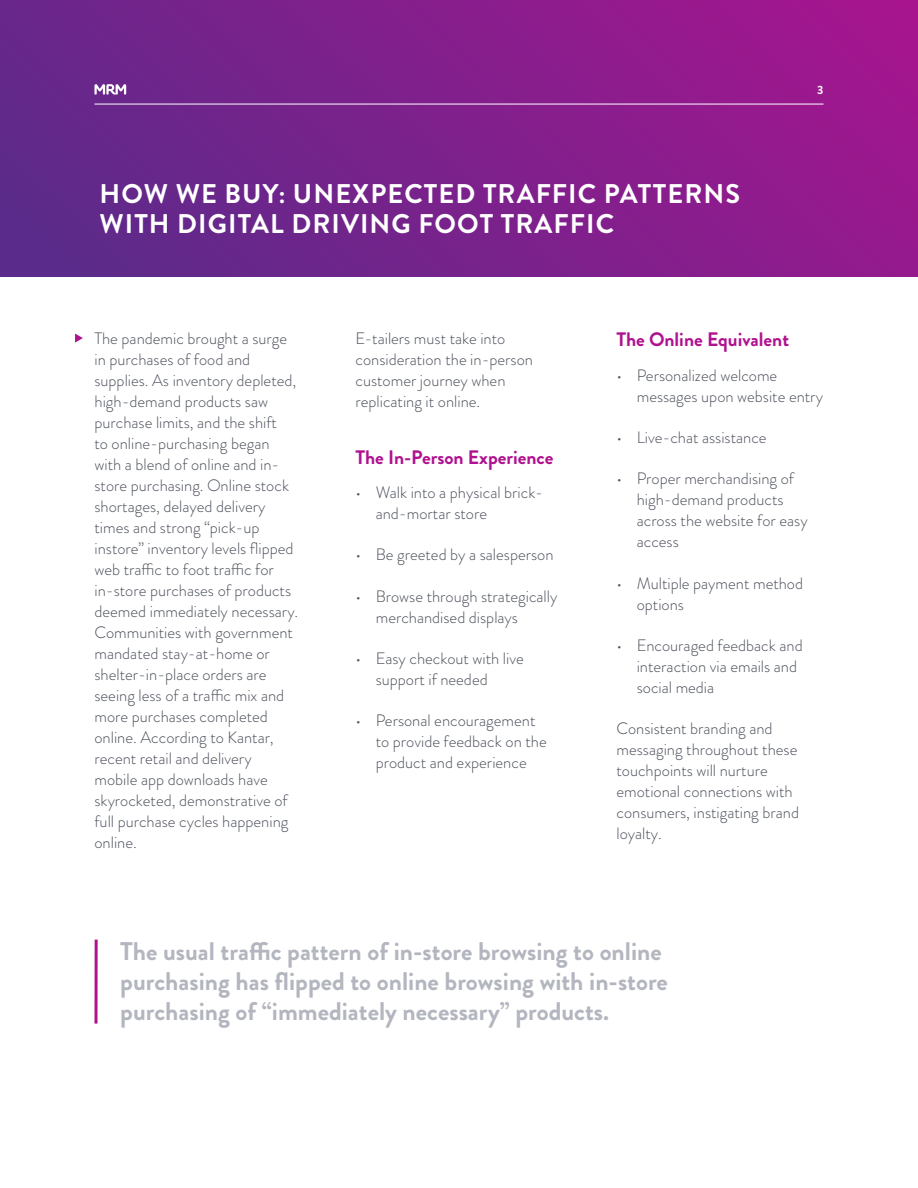
<style>
.page{position:relative;width:918px;height:1188px;background:#fff}
.page>*{position:absolute;margin:0;border:0;box-sizing:border-box;transform-origin:0 0}
.body_copy{font:700 27px/30px "Brandon Grotesque";letter-spacing:.04em;color:#fff}
.subhead{font:700 25.5px/30px "Brandon Grotesque";color:#b3b5bf}
.subhead-small{font:700 19.5px "Brandon Grotesque";color:#b0128f}
.intro_copy{font:300 16.5px/21px "Brandon Grotesque";color:#4a4f59}
.t1{font:700 12px "Brandon Grotesque";color:#fff}
</style>
<div class="page">
<div style="left:0;top:0;width:918px;height:276px;background:linear-gradient(to right,#5f2a8a,#9f178e)"></div>
<svg style="left:75px;top:334px;width:8px;height:9px"></svg>
<svg style="left:94px;top:940px;width:4px;height:84px"></svg>
<svg style="left:95px;top:84px;width:31px;height:11px"></svg>
<hr style="left:94px;top:104px;width:730px;height:1px;background:#fff">
<p class="body_copy" style="left:100px;top:179px;width:642px">HOW WE BUY: UNEXPECTED TRAFFIC PATTERNS<br>WITH DIGITAL DRIVING FOOT TRAFFIC</p>
<p class="t1" style="left:817px;top:81px;width:8px">3</p>
<p class="intro_copy" style="left:94px;top:328px;width:205px">The pandemic brought a surge in purchases of food and supplies. As inventory depleted, high-demand products saw purchase limits, and the shift<br>to online-purchasing began with a blend of online and in&shy;store purchasing. Online stock shortages, delayed delivery times and strong “pick-up instore” inventory levels flipped web traffic to foot traffic for in-store purchases of products deemed immediately necessary.<br>Communities with government mandated stay-at-home or shelter-in-place orders are seeing less of a traffic mix and more purchases completed online. According to Kantar, recent retail and delivery mobile app downloads have skyrocketed, demonstrative of full purchase cycles happening online.</p>
<p class="intro_copy" style="left:356px;top:328px;width:179px">E-tailers must take into consideration the in-person customer journey when replicating it online.</p>
<p class="subhead-small" style="left:356px;top:443px;width:200px">The In-Person Experience</p>
<p class="intro_copy" style="left:376px;top:482px;width:169px;text-indent:-20px">• Walk into a physical brick&shy;and-mortar store</p>
<p class="intro_copy" style="left:356px;top:544px;width:200px">• Be greeted by a salesperson</p>
<p class="intro_copy" style="left:376px;top:585px;width:183px;text-indent:-20px">• Browse through strategically merchandised displays</p>
<p class="intro_copy" style="left:376px;top:648px;width:150px;text-indent:-20px">• Easy checkout with live support if needed</p>
<p class="intro_copy" style="left:376px;top:710px;width:172px;text-indent:-20px">• Personal encouragement to provide feedback on the product and experience</p>
<p class="subhead-small" style="left:616px;top:326px;width:174px">The Online Equivalent</p>
<p class="intro_copy" style="left:637px;top:365px;width:188px;text-indent:-20px">• Personalized welcome messages upon website entry</p>
<p class="intro_copy" style="left:616px;top:427px;width:152px">• Live-chat assistance</p>
<p class="intro_copy" style="left:637px;top:468px;width:172px;text-indent:-20px">• Proper merchandising of high-demand products across the website for easy access</p>
<p class="intro_copy" style="left:637px;top:572px;width:168px;text-indent:-20px">• Multiple payment method options</p>
<p class="intro_copy" style="left:637px;top:635px;width:167px;text-indent:-20px">• Encouraged feedback and interaction via emails and social media</p>
<p class="intro_copy" style="left:616px;top:718px;width:184px">Consistent branding and messaging throughout these touchpoints will nurture emotional connections with consumers, instigating brand loyalty.</p>
<p class="subhead" style="left:120px;top:937px;width:549px">The usual traffic pattern of in-store browsing to online purchasing has flipped to online browsing with in-store purchasing of “immediately necessary” products.</p>
</div>
